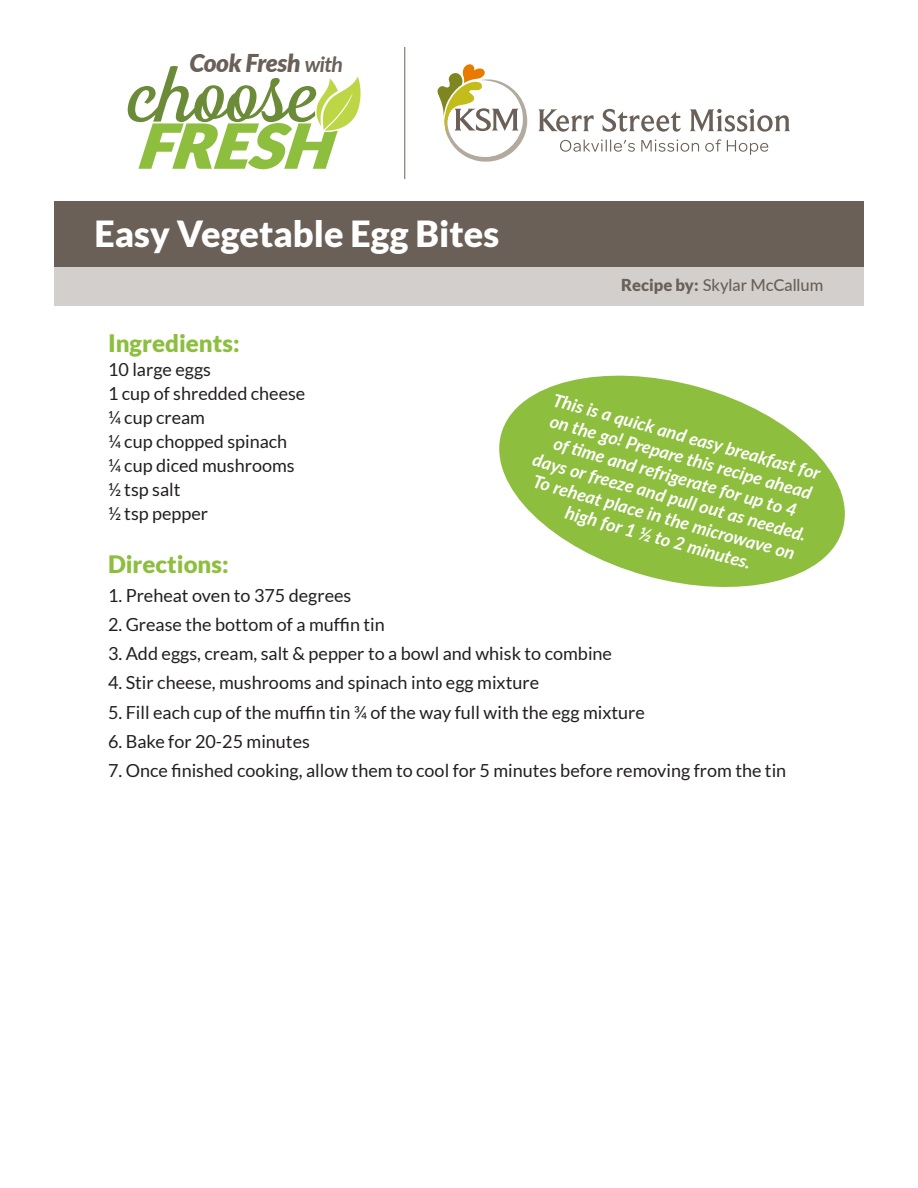
<style>
.page{position:relative;width:918px;height:1188px;background:#fff}
.page>*{position:absolute;margin:0;border:0;box-sizing:border-box;transform-origin:0 0}
.t1{font:900 36px "Lato";color:#fff}
.t2{font:italic 900 24.6px "Lato";letter-spacing:-.02em;color:#6a6058}
.t3{font:900 24px "Lato";color:#8dbe3e}
.t4{font:18px/24px "Lato";color:#231f20}
.t5{font:italic 700 18px/21px "Lato";color:#fff;text-align:center}
.t6{font:500 16.5px "Lato";color:#6a6058}
.s1{font-weight:700;font-size:21.3px}
.s2{font-weight:900}
</style>
<div class="page">
<div style="left:54px;top:240px;width:810px;height:66px;background:#d2cfcd"></div>
<svg style="left:538px;top:109px;width:56px;height:23px"></svg>
<svg style="left:603px;top:109px;width:78px;height:23px"></svg>
<svg style="left:690px;top:109px;width:100px;height:23px"></svg>
<svg style="left:560px;top:139px;width:75px;height:13px"></svg>
<svg style="left:641px;top:139px;width:58px;height:13px"></svg>
<svg style="left:705px;top:139px;width:16px;height:13px"></svg>
<svg style="left:727px;top:140px;width:41px;height:15px"></svg>
<svg style="left:437px;top:64px;width:90px;height:98px"></svg>
<div style="left:54px;top:201px;width:810px;height:66px;background:#6a6058"></div>
<svg style="left:128px;top:66px;width:233px;height:103px"></svg>
<svg style="left:499px;top:375px;width:346px;height:212px;fill:#8dbe3e"></svg>
<hr style="left:404px;top:47px;width:1px;height:132px;background:#6a6058">
<h2 class="t2" style="left:189px;top:45px;width:155px">Cook Fresh <span class="s1">with</span></h2>
<h1 class="t1" style="left:94px;top:213px;width:406px">Easy Vegetable Egg Bites</h1>
<p class="t6" style="left:621px;top:273px;width:204px"><span class="s2">Recipe by:</span> Skylar McCallum</p>
<h3 class="t3" style="left:108px;top:329px;width:133px">Ingredients:</h3>
<p class="t4" style="left:108px;top:358px;width:199px">10 large eggs<br>1 cup of shredded cheese ¼ cup cream<br>¼ cup chopped spinach<br>¼ cup diced mushrooms ½ tsp salt<br>½ tsp pepper</p>
<h3 class="t3" style="left:108px;top:550px;width:122px">Directions:</h3>
<p class="t4" style="left:108px;top:584px;width:245px">1. Preheat oven to 375 degrees</p>
<p class="t4" style="left:108px;top:613px;width:278px">2. Grease the bottom of a muffin tin</p>
<p class="t4" style="left:108px;top:642px;width:506px">3. Add eggs, cream, salt &amp; pepper to a bowl and whisk to combine</p>
<p class="t4" style="left:108px;top:671px;width:433px">4. Stir cheese, mushrooms and spinach into egg mixture</p>
<p class="t4" style="left:108px;top:700px;width:539px">5. Fill each cup of the muffin tin ¾ of the way full with the egg mixture</p>
<p class="t4" style="left:108px;top:729px;width:203px">6. Bake for 20-25 minutes</p>
<p class="t4" style="left:108px;top:758px;width:680px">7. Once finished cooking, allow them to cool for 5 minutes before removing from the tin</p>
<p class="t5" style="left:554px;top:387px;width:285px;rotate:16deg">This is a quick and easy breakfast for on the go! Prepare this recipe ahead of ti me and refrigerate for up to 4 days or freeze and pull out as needed.<br>To reheat place in the microwave on high for 1 ½ to 2 minutes.</p>
</div>
